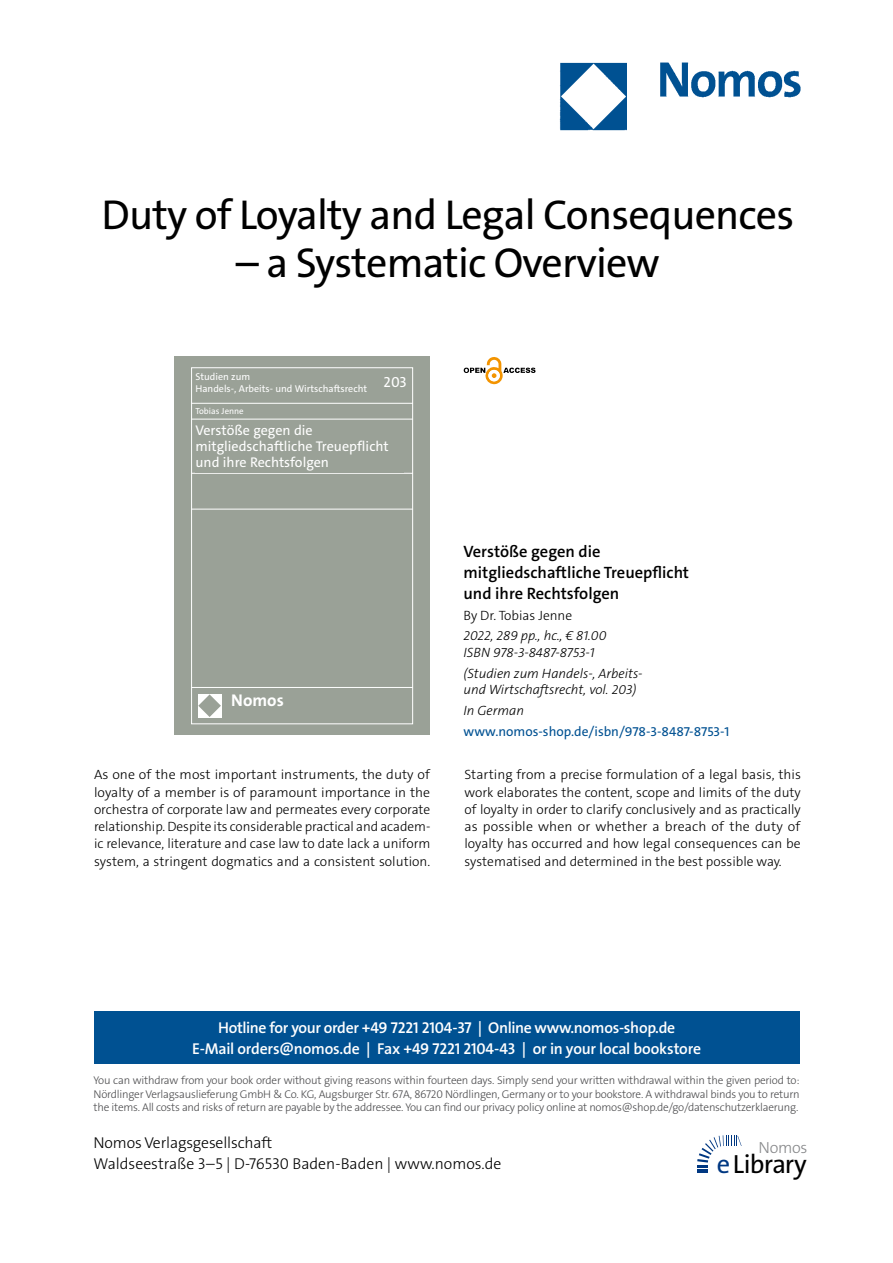
<style>
.page{position:relative;width:893px;height:1263px;background:#fff}
.page>*{position:absolute;margin:0;border:0;box-sizing:border-box;transform-origin:0 0}
._000_Headline{font:42px "The Sans Os F";letter-spacing:-.02em;color:#000}
.t1{font:26.4px "The Sans Os F";letter-spacing:-.03em;color:#000}
.t2{font:700 17.1px "The Sans C5";color:#fff}
._001_Buchtitel{font:600 16.5px/21px "The Sans C5";color:#000}
.t3{font:300 16.2px "The Sans Os F";letter-spacing:-.02em;color:#87888a}
.t4{font:600 15.75px/21px "The Sans Os F";letter-spacing:-.02em;color:#fff;text-align:center}
.t5{font:300 15.75px/21px "The Sans Os F";color:#000}
.t6{font:14.1px/16.5px "The Sans C5";color:#fff}
._005_FließtextENGLIS{font:300 13.5px/17.2px "The Sans C5";color:#000;text-align:justify}
._004_Bibilo{font:italic 300 13.5px/16.5px "The Sans C5";color:#000}
.www_link{font:13.5px "The Sans C5";color:#005192}
._003_Autor{font:300 13.5px "The Sans C5";color:#000}
.t7{font:300 11.25px/13.5px "The Sans Os F";letter-spacing:-.02em;color:#4b4b4d;text-align:justify}
.t8{font:10.05px/12.3px "The Sans C5";color:#fff}
.t9{font:8.85px "The Sans C5";color:#fff}
.s1{color:#003882}
</style>
<div class="page">
<div style="left:94px;top:1011px;width:705px;height:52px;background:#005192"></div>
<svg style="left:697px;top:1135px;width:45px;height:38px"></svg>
<img style="left:559px;top:62px;width:242px;height:69px">
<div style="left:175px;top:357px;width:255px;height:378px;background:#9aa197"></div>
<div style="left:191px;top:367px;width:222px;height:357px;background:#9aa197;border:1px solid #fff"></div>
<hr style="left:191px;top:403px;width:222px;height:1px;background:#fff">
<hr style="left:191px;top:419px;width:222px;height:1px;background:#fff">
<hr style="left:191px;top:473px;width:222px;height:1px;background:#fff">
<hr style="left:191px;top:509px;width:222px;height:1px;background:#fff">
<hr style="left:191px;top:687px;width:222px;height:1px;background:#fff">
<svg style="left:198px;top:694px;width:23px;height:23px"></svg>
<svg style="left:464px;top:357px;width:72px;height:28px"></svg>
<p class="_000_Headline" style="left:102px;top:188px;width:694px">Duty of Loyalty and Legal Consequences</p>
<p class="_000_Headline" style="left:236px;top:236px;width:425px">– a Systematic Overview</p>
<p class="t8" style="left:195px;top:370px;width:213px">Studien zum<br>Handels-, Arbeits- und Wirtschaftsrecht <sup>203</sup></p>
<p class="t9" style="left:195px;top:405px;width:50px">Tobias Jenne</p>
<p class="t6" style="left:195px;top:422px;width:195px">Verstöße gegen die mitgliedschaftliche Treuepflicht und ihre Rechtsfolgen</p>
<p class="t2" style="left:231px;top:689px;width:54px">Nomos</p>
<p class="_001_Buchtitel" style="left:463px;top:541px;width:227px">Verstöße gegen die mitgliedschaftliche Treuepflicht und ihre Rechtsfolgen</p>
<p class="_003_Autor" style="left:463px;top:606px;width:110px">By Dr. Tobias Jenne</p>
<p class="_004_Bibilo" style="left:463px;top:628px;width:145px">2022, 289 pp., hc., € 81.00<br>ISBN 978-3-8487-8753-1</p>
<p class="_004_Bibilo" style="left:463px;top:665px;width:181px">(Studien zum Handels-, Arbeits&shy;und Wirtschaftsrecht, vol. 203)</p>
<p class="_004_Bibilo" style="left:463px;top:702px;width:62px">In German</p>
<p class="www_link" style="left:463px;top:722px;width:268px">www.nomos-shop.de/isbn/978-3-8487-8753-1</p>
<p class="_005_FließtextENGLIS" style="left:94px;top:766px;width:338px">As one of the most important instruments, the duty of loyalty of a member is of paramount importance in the orchestra of corporate law and permeates every corporate relationship. Despite its considerable practical and academ&shy;ic relevance, literature and case law to date lack a uniform system, a stringent dogmatics and a consistent solution.</p>
<p class="_005_FließtextENGLIS" style="left:464px;top:766px;width:338px">Starting from a precise formulation of a legal basis, this work elaborates the content, scope and limits of the duty of loyalty in order to clarify conclusively and as practically as possible when or whether a breach of the duty of loyalty has occurred and how legal consequences can be systematised and determined in the best possible way.</p>
<p class="t4" style="left:192px;top:1017px;width:510px">Hotline for your order +49 7221 2104-37 | Online www.nomos-shop.de<br>E-Mail orders@nomos.de | Fax +49 7221 2104-43 | or in your local bookstore</p>
<p class="t7" style="left:94px;top:1074px;width:708px">You can withdraw from your book order without giving reasons within fourteen days. Simply send your written withdrawal within the given period to:<br>Nördlinger Verlagsauslieferung GmbH &amp; Co. KG, Augsburger Str. 67A, 86720 Nördlingen, Germany or to your bookstore. A withdrawal binds you to return the items. All costs and risks of return are payable by the addressee. You can find our privacy policy online at nomos@shop.de/go/datenschutzerklaerung.</p>
<p class="t5" style="left:94px;top:1133px;width:409px">Nomos Verlagsgesellschaft<br>Waldseestraße 3–5 | D-76530 Baden-Baden | www.nomos.de</p>
<p class="t3" style="left:758px;top:1137px;width:51px">Nomos</p>
<h2 class="t1" style="left:717px;top:1147px;width:91px"><span class="s1">e</span>Library</h2>
</div>
